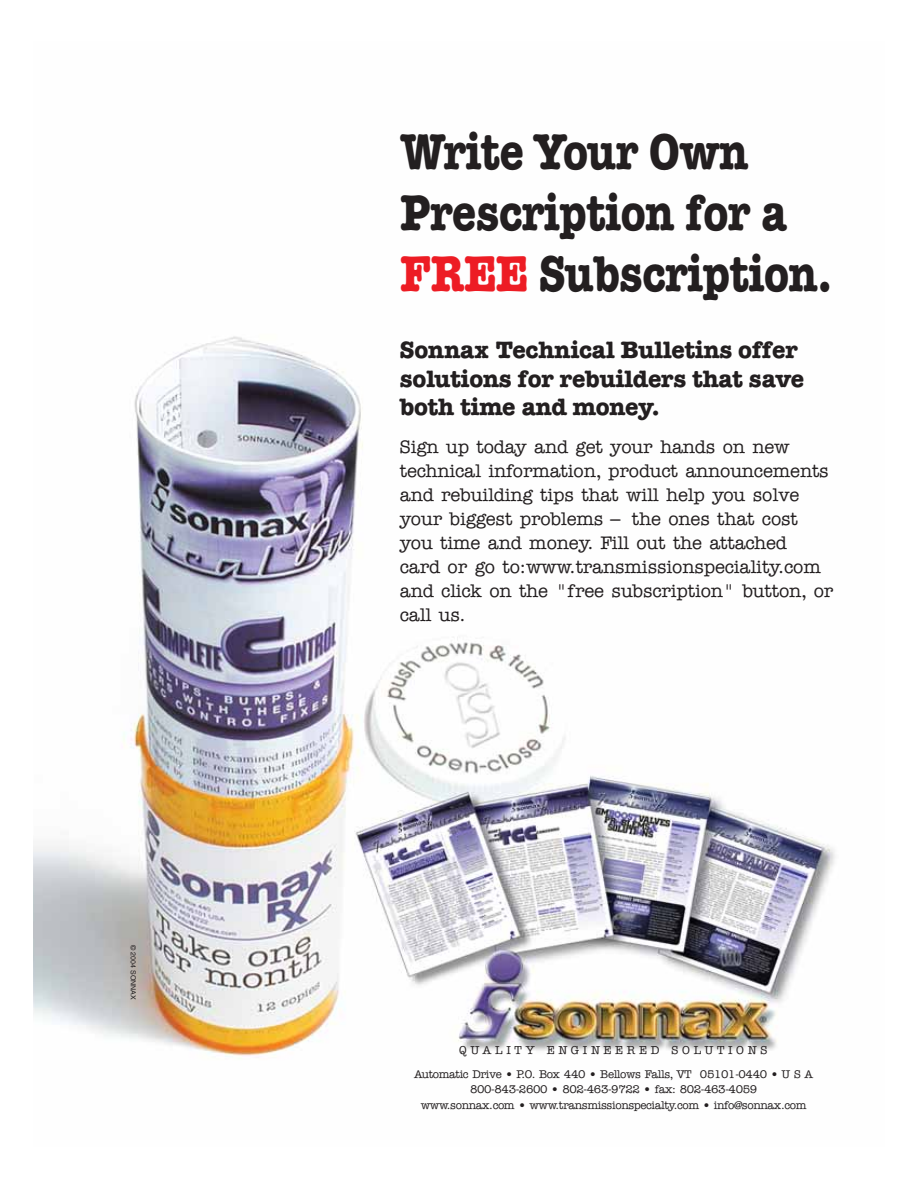
<style>
.page{position:relative;width:918px;height:1188px;background:#fff}
.page>*{position:absolute;margin:0;border:0;box-sizing:border-box;transform-origin:0 0}
.t1{font:700 50.85px/60.9px "American Typewriter";letter-spacing:-.005em;color:#231f20;scale:.85 1}
.t2{font:700 24px/28.2px "American Typewriter";letter-spacing:-.005em;color:#231f20}
.t3{font:500 18.3px/24px "American Typewriter";letter-spacing:-.005em;color:#231f20}
.t4{font:500 11.7px "American Typewriter";letter-spacing:.315em;color:#231f20}
.t5{font:500 11.25px/15.5px "American Typewriter";letter-spacing:-.035em;color:#231f20;text-align:center}
.t6{font:7.05px "Helvetica";color:#231f20}
.s1{color:#ed1c24}
</style>
<div class="page">
<img style="left:34px;top:336px;width:801px;height:723px">
<p class="t6" style="left:136px;top:945px;width:56px;rotate:90deg">© 2004 SONNAX</p>
<h1 class="t1" style="left:400px;top:126px;width:509px">Write Your Own<br>Prescription for a<br><span class="s1">FREE</span> Subscription.</h1>
<h2 class="t2" style="left:400px;top:338px;width:406px">Sonnax Technical Bulletins offer solutions for rebuilders that save both time and money.</h2>
<p class="t3" style="left:400px;top:436px;width:435px">Sign up today and get your hands on new technical information, product announcements and rebuilding tips that will help you solve your biggest problems – the ones that cost you time and money. Fill out the attached<br>card or go to:www.transmissionspeciality.com and click on the "free subscription" button, or call us.</p>
<p class="t4" style="left:459px;top:1046px;width:310px">QUALITY ENGINEERED SOLUTIONS</p>
<p class="t5" style="left:414px;top:1067px;width:401px">Automatic Drive • P.O. Box 440 • Bellows Falls, VT 05101-0440 • U S A<br>800-843-2600 • 802-463-9722 • fax: 802-463-4059<br>www.sonnax.com • www.transmissionspecialty.com • info@sonnax.com</p>
</div>
